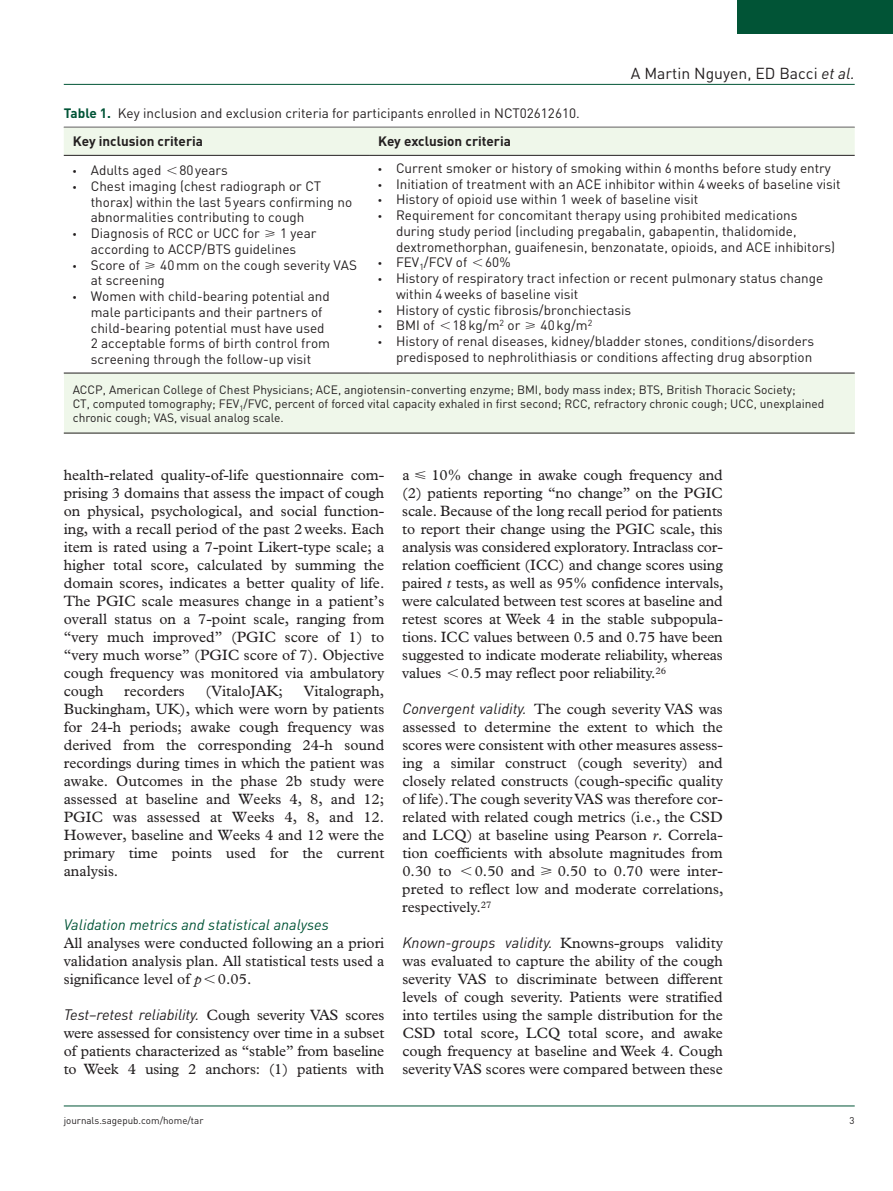
<style>
.page{position:relative;width:893px;height:1191px;background:#fff}
.page>*{position:absolute;margin:0;border:0;box-sizing:border-box;transform-origin:0 0}
.t1{font:15.75px "DIN";color:#231f20}
.t2{font:15px/18px "Plantin Std";color:#231f20;text-align:justify}
.t3{font:italic 15px "DIN";letter-spacing:-.01em;color:#231f20}
.t4{font:italic 15px "DIN";color:#015436}
.t5{font:13.5px/15.8px "DIN";color:#231f20}
.t6{font:700 13.5px "DIN";color:#231f20}
.t7{font:12px/14.2px "DIN";color:#231f20}
.t8{font:9.75px "DIN";color:#231f20}
.s1{font-weight:700;color:#015436}
.s2{font-weight:700}
.s3{font-style:italic}
.s4{font-family:"Myriad Pro"}
.s5{font-family:"Plantin Std";font-style:normal}
.s6{font-family:"DIN";font-style:italic}
</style>
<div class="page">
<hr style="left:64px;top:84px;width:791px;height:1px;background:#015436">
<hr style="left:64px;top:1105px;width:791px;height:1px;background:#015436">
<div style="left:738px;top:0;width:155px;height:34px;background:#015436"></div>
<div style="left:64px;top:372px;width:791px;height:62px;background:#eff7ea"></div>
<hr style="left:64px;top:127px;width:791px;height:1px;background:#231f20">
<hr style="left:64px;top:433px;width:791px;height:1px;background:#231f20">
<div style="left:64px;top:128px;width:791px;height:27px;background:#eff7ea"></div>
<svg style="left:64px;top:372px;width:791px;height:1px"></svg>
<hr style="left:64px;top:155px;width:305px;height:1px;background:#231f20">
<hr style="left:369px;top:155px;width:486px;height:1px;background:#231f20">
<hr style="left:64px;top:373px;width:305px;height:1px;background:#231f20">
<hr style="left:369px;top:373px;width:486px;height:1px;background:#231f20">
<p class="t5" style="left:73px;top:98px;width:508px;line-height:28.5px;text-indent:-9px"><span class="s1">Table 1.</span> Key inclusion and exclusion criteria for participants enrolled in NCT02612610.<br><span class="s2">Key inclusion criteria</span></p>
<p class="t6" style="left:378px;top:133px;width:134px">Key exclusion criteria</p>
<p class="t1" style="left:631px;top:63px;width:225px">A Martin Nguyen, ED Bacci <span class="s3">et al.</span></p>
<p class="t5" style="left:378px;top:160px;width:454px"><span class="s4">•</span> Current smoker or history of smoking within 6months before study entry</p>
<p class="t5" style="left:378px;top:175px;width:464px"><span class="s4">•</span> Initiation of treatment with an ACE inhibitor within 4weeks of baseline visit</p>
<p class="t5" style="left:378px;top:191px;width:322px"><span class="s4">•</span> History of opioid use within 1 week of baseline visit</p>
<p class="t5" style="left:396px;top:207px;width:441px;text-indent:-18px"><span class="s4">•</span> Requirement for concomitant therapy using prohibited medications during study period (including pregabalin, gabapentin, thalidomide, dextromethorphan, guaifenesin, benzonatate, opioids, and ACE inhibitors)</p>
<p class="t5" style="left:378px;top:254px;width:91px"><span class="s4">•</span> FEV<sub>1</sub>/FCV of</p>
<p class="t5" style="left:485px;top:254px;width:27px">60%</p>
<p class="t5" style="left:396px;top:270px;width:429px;text-indent:-18px"><span class="s4">•</span> History of respiratory tract infection or recent pulmonary status change within 4weeks of baseline visit</p>
<p class="t5" style="left:378px;top:301px;width:255px"><span class="s4">•</span> History of cystic fibrosis/bronchiectasis</p>
<p class="t5" style="left:378px;top:317px;width:58px"><span class="s4">•</span> BMI of</p>
<p class="t5" style="left:453px;top:317px;width:141px">18kg/m<sup>2</sup> or ⩾ 40kg/m<sup>2</sup></p>
<p class="t5" style="left:378px;top:333px;width:438px;text-align:right"><span class="s4">•</span> History of renal diseases, kidney/bladder stones, conditions/disorders predisposed to nephrolithiasis or conditions affecting drug absorption</p>
<p class="t7" style="left:73px;top:382px;width:753px">ACCP, American College of Chest Physicians; ACE, angiotensin-converting enzyme; BMI, body mass index; BTS, British Thoracic Society;<br>CT, computed tomography; FEV<sub>1</sub>/FVC, percent of forced vital capacity exhaled in first second; RCC, refractory chronic cough; UCC, unexplained chronic cough; VAS, visual analog scale.</p>
<p class="t5" style="left:73px;top:162px;width:90px"><span class="s4">•</span> Adults aged</p>
<p class="t5" style="left:179px;top:162px;width:50px">80years</p>
<p class="t5" style="left:91px;top:178px;width:263px;text-indent:-18px"><span class="s4">•</span> Chest imaging (chest radiograph or CT thorax) within the last 5years confirming no abnormalities contributing to cough</p>
<p class="t5" style="left:73px;top:225px;width:245px;text-align:center"><span class="s4">•</span> Diagnosis of RCC or UCC for ⩾ 1 year according to ACCP/BTS guidelines</p>
<p class="t5" style="left:91px;top:256px;width:268px;text-indent:-18px"><span class="s4">•</span> Score of ⩾ 40mm on the cough severity VAS at screening</p>
<p class="t5" style="left:91px;top:288px;width:241px;text-indent:-18px"><span class="s4">•</span> Women with child-bearing potential and male participants and their partners of child-bearing potential must have used 2 acceptable forms of birth control from screening through the follow-up visit</p>
<p class="t2" style="left:64px;top:466px;width:322px">health-related quality-of-life questionnaire com&shy;prising 3 domains that assess the impact of cough on physical, psychological, and social function&shy;ing, with a recall period of the past 2weeks. Each item is rated using a 7-point Likert-type scale; a higher total score, calculated by summing the domain scores, indicates a better quality of life.<br>The PGIC scale measures change in a patient’s overall status on a 7-point scale, ranging from “very much improved” (PGIC score of 1) to “very much worse” (PGIC score of 7). Objective cough frequency was monitored via ambulatory cough</p>
<p class="t2" style="left:64px;top:682px;width:322px;text-indent:240px">Vitalograph, Buckingham, UK), which were worn by patients for 24-h periods; awake cough frequency was derived from the corresponding 24-h sound recordings during times in which the patient was awake. Outcomes in the phase 2b study were assessed at baseline and Weeks 4, 8, and 12; PGIC was assessed at Weeks 4, 8, and 12.<br>However, baseline and Weeks 4 and 12 were the primary time points used for the current analysis.</p>
<p class="t2" style="left:124px;top:682px;width:62px">recorders</p>
<p class="t2" style="left:206px;top:682px;width:79px">(VitaloJAK;</p>
<p class="t4" style="left:64px;top:915px;width:267px">Validation metrics and statistical analyses</p>
<p class="t2" style="left:64px;top:934px;width:322px">All analyses were conducted following an a priori validation analysis plan. All statistical tests used a significance level of <span class="s3">p</span> 0.05.</p>
<p class="t3" style="left:64px;top:1005px;width:322px">Test–retest reliability. <span class="s5">Cough severity VAS scores</span></p>
<p class="t2" style="left:64px;top:1024px;width:322px">were assessed for consistency over time in a subset of patients characterized as “stable” from baseline to Week 4 using 2 anchors: (1) patients with</p>
<p class="t2" style="left:402px;top:466px;width:323px">a ⩽ 10% change in awake cough frequency and (2) patients reporting “no change” on the PGIC scale. Because of the long recall period for patients to report their change using the PGIC scale, this analysis was considered exploratory. Intraclass cor&shy;relation coefficient (ICC) and change scores using paired <span class="s3">t</span> tests, as well as 95% confidence intervals, were calculated between test scores at baseline and retest scores at Week 4 in the stable subpopula&shy;tions. ICC values between 0.5 and 0.75 have been suggested to indicate moderate reliability, whereas values</p>
<p class="t2" style="left:461px;top:664px;width:207px">0.5 may reflect poor reliability.<sup>26</sup></p>
<p class="t2" style="left:402px;top:700px;width:322px"><span class="s6">Convergent validity.</span> The cough severity VAS was assessed to determine the extent to which the scores were consistent with other measures assess&shy;ing a similar construct (cough severity) and closely related constructs (cough-specific quality of life). The cough severity VAS was therefore cor&shy;related with related cough metrics (i.e., the CSD and LCQ) at baseline using Pearson <span class="s3">r</span>. Correla&shy;tion coefficients with absolute magnitudes from 0.30 to</p>
<p class="t2" style="left:402px;top:862px;width:323px;text-indent:72px">0.50 and ⩾ 0.50 to 0.70 were inter&shy;preted to reflect low and moderate correlations, respectively.<sup>27</sup></p>
<p class="t3" style="left:402px;top:933px;width:322px">Known-groups validity. <span class="s5">Knowns-groups validity</span></p>
<p class="t2" style="left:402px;top:952px;width:322px">was evaluated to capture the ability of the cough severity VAS to discriminate between different levels of cough severity. Patients were stratified into tertiles using the sample distribution for the CSD total score, LCQ total score, and awake cough frequency at baseline and Week 4. Cough severity VAS scores were compared between these</p>
<p class="t8" style="left:64px;top:1114px;width:141px">journals.sagepub.com/home/tar</p>
<p class="t8" style="left:850px;top:1114px;width:7px">3</p>
</div>
